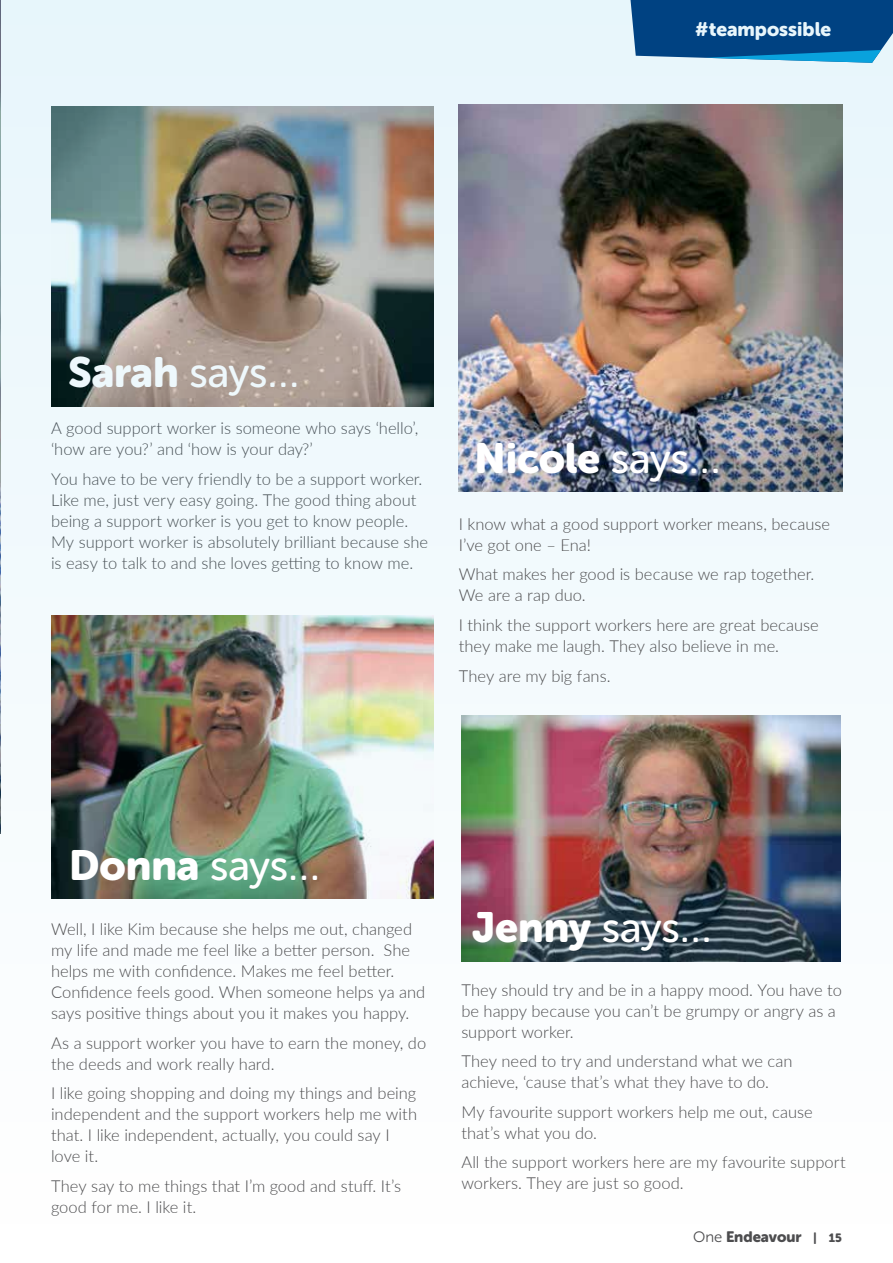
<style>
.page{position:relative;width:893px;height:1263px;background:#fff}
.page>*{position:absolute;margin:0;border:0;box-sizing:border-box;transform-origin:0 0}
.t1{font:42px "Museo Sans Rounded 900";letter-spacing:-.005em;color:#fff}
.t2{font:19.5px "Museo Sans Rounded 900";color:#fff}
.t3{font:300 16.5px/21px "Lato";color:#4d4d4f}
.t4{font:15px "Museo Sans Rounded 900";color:#4d4d4f}
.s1{font-family:"Museo Sans Rounded 500"}
.s2{font-family:"Museo Sans Rounded 300"}
.s3{font-size:12px}
</style>
<div class="page">
<img style="left:0;top:0;width:893px;height:962px">
<img style="left:461px;top:715px;width:380px;height:246px">
<img style="left:458px;top:104px;width:384px;height:387px">
<p class="t2" style="left:695px;top:18px;width:137px">#teampossible</p>
<h1 class="t1" style="left:68px;top:348px;width:232px">Sarah <span class="s1">says…</span></h1>
<p class="t3" style="left:51px;top:417px;width:369px">A good support worker is someone who says ‘hello’, ‘how are you?’ and ‘how is your day?’</p>
<p class="t3" style="left:51px;top:468px;width:379px">You have to be very friendly to be a support worker.<br>Like me, just very easy going. The good thing about being a support worker is you get to know people.<br>My support worker is absolutely brilliant because she is easy to talk to and she loves getting to know me.</p>
<h1 class="t1" style="left:475px;top:434px;width:247px">Nicole <span class="s1">says…</span></h1>
<p class="t3" style="left:459px;top:513px;width:373px">I know what a good support worker means, because<br>I’ve got one – Ena!</p>
<p class="t3" style="left:459px;top:563px;width:357px">What makes her good is because we rap together.<br>We are a rap duo.</p>
<p class="t3" style="left:459px;top:614px;width:362px">I think the support workers here are great because they make me laugh. They also believe in me.</p>
<p class="t3" style="left:459px;top:664px;width:153px">They are my big fans.</p>
<h1 class="t1" style="left:69px;top:841px;width:252px">Donna <span class="s1">says…</span></h1>
<p class="t3" style="left:51px;top:918px;width:376px">Well, I like Kim because she helps me out, changed my life and made me feel like a better person. She helps me with confidence. Makes me feel better.<br>Confidence feels good. When someone helps ya and says positive things about you it makes you happy.</p>
<p class="t3" style="left:51px;top:1031px;width:377px">As a support worker you have to earn the money, do the deeds and work really hard.</p>
<p class="t3" style="left:51px;top:1082px;width:368px">I like going shopping and doing my things and being independent and the support workers help me with that. I like independent, actually, you could say I love it.</p>
<p class="t3" style="left:51px;top:1174px;width:351px">They say to me things that I’m good and stuff. It’s good for me. I like it.</p>
<h1 class="t1" style="left:472px;top:903px;width:241px">Jenny <span class="s1">says…</span></h1>
<p class="t3" style="left:461px;top:978px;width:382px">They should try and be in a happy mood. You have to be happy because you can’t be grumpy or angry as a support worker.</p>
<p class="t3" style="left:461px;top:1050px;width:333px">They need to try and understand what we can achieve, ‘cause that’s what they have to do.</p>
<p class="t3" style="left:461px;top:1100px;width:353px">My favourite support workers help me out, cause that’s what you do.</p>
<p class="t3" style="left:461px;top:1151px;width:386px">All the support workers here are my favourite support workers. They are just so good.</p>
<p class="t4" style="left:693px;top:1228px;width:150px"><span class="s2">One</span> Endeavour <span class="s3">| 15</span></p>
</div>
